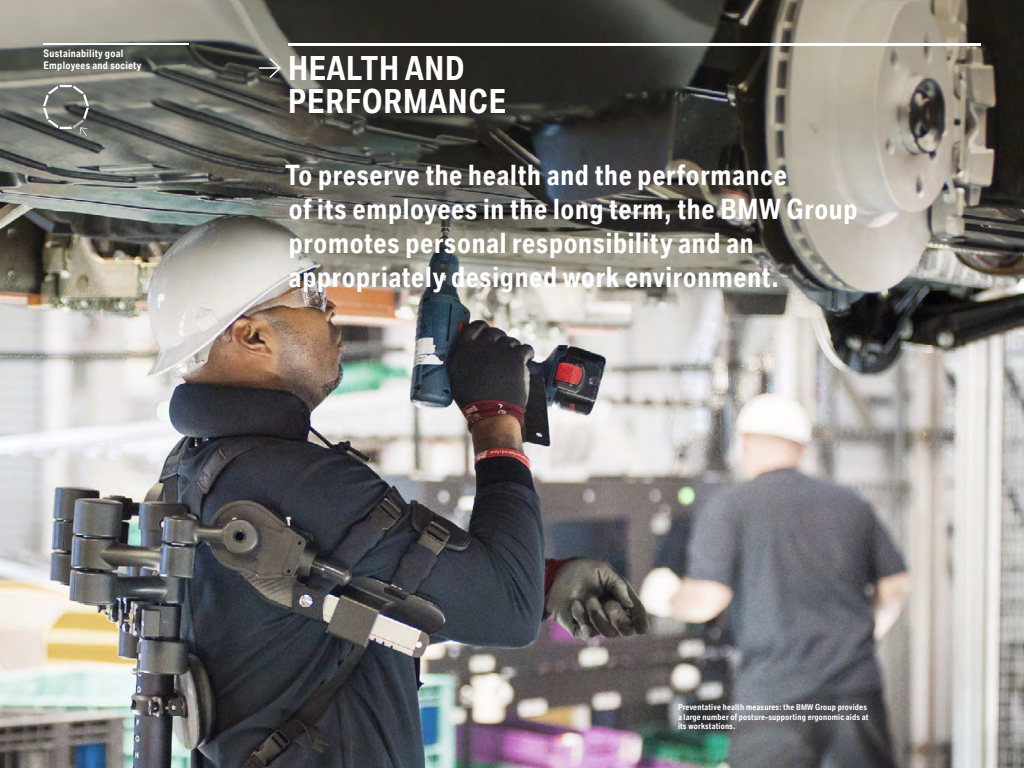
<style>
.page{position:relative;width:1024px;height:768px;background:#fff}
.page>*{position:absolute;margin:0;border:0;box-sizing:border-box;transform-origin:0 0}
.t1{font:700 32px/33px "BMW Group Condensed";letter-spacing:.015em;color:#fff}
.t2{font:700 27px/34px "BMW Group Condensed";letter-spacing:.02em;color:#fff}
.t3{font:700 10px/12px "BMW Group Condensed";letter-spacing:.02em;color:#fff}
.t4{font:700 8.1px/9.5px "BMW Group Condensed";letter-spacing:.015em;color:#fff}
.s1{font-size:7.7px}
</style>
<div class="page">
<img style="left:0;top:0;width:1024px;height:768px">
<svg style="left:259px;top:58px;width:22px;height:20px"></svg>
<hr style="left:288px;top:43px;width:693px;height:3px;background:#fff">
<svg style="left:43px;top:85px;width:46px;height:51px;background:#747672"></svg>
<hr style="left:43px;top:43px;width:146px;height:2px;background:#fff">
<p class="t3" style="left:44px;top:47px;width:99px">Sustainability goal<br>Employees and society</p>
<p class="t1" style="left:288px;top:50px;width:220px">HEALTH AND<br>PERFORMANCE</p>
<p class="t2" style="left:285px;top:157px;width:574px">To preserve the health and the performance<br>of its employees in the long term, the BMW Group promotes personal responsibility and an appropriately designed work environment.</p>
<p class="t4" style="left:678px;top:702px;width:192px">Preventative health measures: the <span class="s1">BMW</span> Group provides a large number of posture-supporting ergonomic aids at its workstations.</p>
</div>
